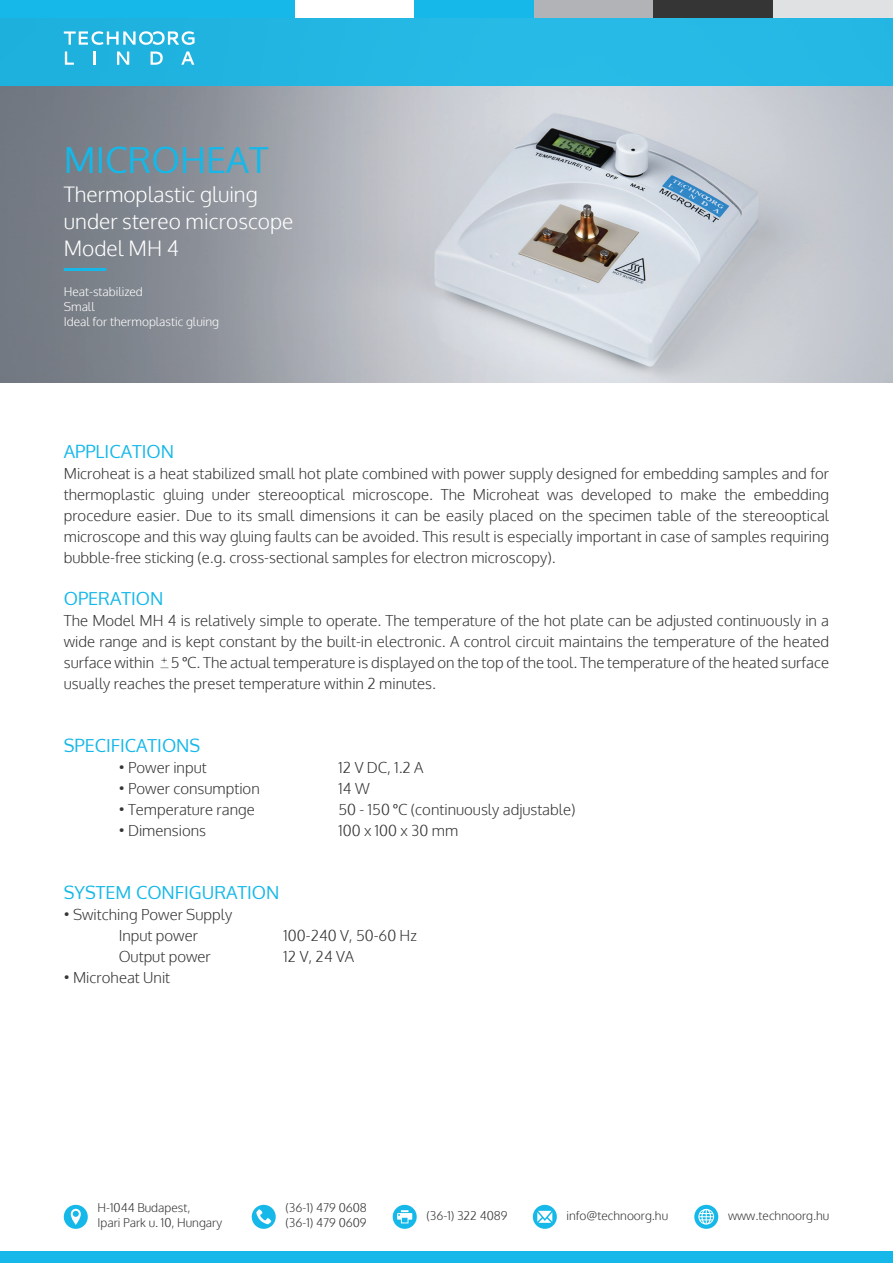
<style>
.page{position:relative;width:893px;height:1263px;background:#fff}
.page>*{position:absolute;margin:0;border:0;box-sizing:border-box;transform-origin:0 0}
.t1{font:36px "Oxygen";color:#15b8e8}
.t2{font:300 21px/27px "Oxygen";color:#fff}
.t3{font:18px "Oxygen";color:#15b8e8}
.t4{font:300 15px/21px "Oxygen";color:#363536;text-align:justify}
.t5{font:300 12px/14.4px "Oxygen";color:#363536}
.t6{font:300 12px/15px "Oxygen";color:#fff}
</style>
<div class="page">
<div style="left:0;top:1252px;width:893px;height:11px;background:#15b8e8"></div>
<div style="left:64px;top:1205px;width:24px;height:24px;background:#15b8e8;border-radius:50%"></div>
<svg style="left:71px;top:1209px;width:10px;height:16px"></svg>
<div style="left:252px;top:1205px;width:24px;height:24px;background:#15b8e8;border-radius:50%"></div>
<svg style="left:256px;top:1209px;width:15px;height:15px"></svg>
<div style="left:393px;top:1205px;width:24px;height:24px;background:#15b8e8;border-radius:50%"></div>
<svg style="left:397px;top:1210px;width:15px;height:13px"></svg>
<svg style="left:533px;top:1205px;width:24px;height:24px"></svg>
<svg style="left:537px;top:1211px;width:15px;height:12px"></svg>
<div style="left:694px;top:1205px;width:24px;height:24px;background:#15b8e8;border-radius:50%"></div>
<svg style="left:698px;top:1209px;width:16px;height:15px"></svg>
<img style="left:0;top:85px;width:893px;height:298px">
<hr style="left:64px;top:268px;width:42px;height:3px;background:#15b8e8">
<img style="left:160px;top:657px;width:9px;height:12px">
<div style="left:0;top:0;width:893px;height:85px;background:#25b8e4"></div>
<div style="left:294px;top:0;width:120px;height:17px;background:#fff"></div>
<div style="left:414px;top:0;width:120px;height:17px;background:#15b8e8"></div>
<div style="left:534px;top:0;width:119px;height:17px;background:#b2b3b7"></div>
<div style="left:653px;top:0;width:120px;height:17px;background:#363536"></div>
<div style="left:773px;top:0;width:120px;height:17px;background:#e0e1e3"></div>
<div style="left:0;top:0;width:294px;height:17px;background:#15b8e8"></div>
<svg style="left:64px;top:31px;width:131px;height:14px"></svg>
<svg style="left:65px;top:52px;width:9px;height:13px"></svg>
<svg style="left:93px;top:52px;width:3px;height:13px"></svg>
<svg style="left:117px;top:52px;width:12px;height:13px"></svg>
<svg style="left:151px;top:52px;width:12px;height:13px"></svg>
<svg style="left:181px;top:52px;width:13px;height:13px"></svg>
<h1 class="t1" style="left:64px;top:135px;width:206px">MICROHEAT</h1>
<h2 class="t2" style="left:64px;top:181px;width:231px">Thermoplastic gluing under stereo microscope<br>Model MH 4</h2>
<p class="t6" style="left:64px;top:285px;width:157px">Heat-stabilized<br>Small<br>Ideal for thermoplastic gluing</p>
<p class="t3" style="left:64px;top:439px;width:112px">APPLICATION</p>
<p class="t4" style="left:64px;top:464px;width:767px">Microheat is a heat stabilized small hot plate combined with power supply designed for embedding samples and for thermoplastic gluing under stereooptical microscope. The Microheat was developed to make the embedding procedure easier. Due to its small dimensions it can be easily placed on the specimen table of the stereooptical microscope and this way gluing faults can be avoided. This result is especially important in case of samples requiring bubble-free sticking (e.g. cross-sectional samples for electron microscopy).</p>
<p class="t3" style="left:64px;top:586px;width:101px">OPERATION</p>
<p class="t4" style="left:64px;top:611px;width:767px">The Model MH 4 is relatively simple to operate. The temperature of the hot plate can be adjusted continuously in a wide range and is kept constant by the built-in electronic. A control circuit maintains the temperature of the heated surface within 5 <sup>º</sup>C. The actual temperature is displayed on the top of the tool. The temperature of the heated surface usually reaches the preset temperature within 2 minutes.</p>
<p class="t3" style="left:64px;top:733px;width:138px">SPECIFICATIONS</p>
<p class="t4" style="left:119px;top:758px;width:89px">• Power input</p>
<p class="t4" style="left:338px;top:758px;width:87px">12 V DC, 1.2 A</p>
<p class="t4" style="left:119px;top:779px;width:143px">• Power consumption</p>
<p class="t4" style="left:338px;top:779px;width:33px">14 W</p>
<p class="t4" style="left:119px;top:800px;width:138px">• Temperature range</p>
<p class="t4" style="left:338px;top:800px;width:238px">50 - 150 <sup>º</sup>C (continuously adjustable)</p>
<p class="t4" style="left:119px;top:821px;width:89px">• Dimensions</p>
<p class="t4" style="left:339px;top:821px;width:121px">100 x 100 x 30 mm</p>
<p class="t3" style="left:64px;top:880px;width:217px">SYSTEM CONFIGURATION</p>
<p class="t4" style="left:119px;top:905px;width:115px;text-indent:-55px">• Switching Power Supply<br>Input power</p>
<p class="t4" style="left:284px;top:926px;width:135px">100-240 V, 50-60 Hz</p>
<p class="t4" style="left:119px;top:947px;width:93px">Output power</p>
<p class="t4" style="left:284px;top:947px;width:72px">12 V, 24 VA</p>
<p class="t4" style="left:64px;top:968px;width:108px">• Microheat Unit</p>
<p class="t5" style="left:98px;top:1201px;width:126px">H-1044 Budapest,<br>Ipari Park u. 10, Hungary</p>
<p class="t5" style="left:285px;top:1201px;width:83px">(36-1) 479 0608 (36-1) 479 0609</p>
<p class="t5" style="left:426px;top:1209px;width:83px">(36-1) 322 4089</p>
<p class="t5" style="left:567px;top:1209px;width:103px">info@technoorg.hu</p>
<p class="t5" style="left:728px;top:1209px;width:103px">www.technoorg.hu</p>
</div>
